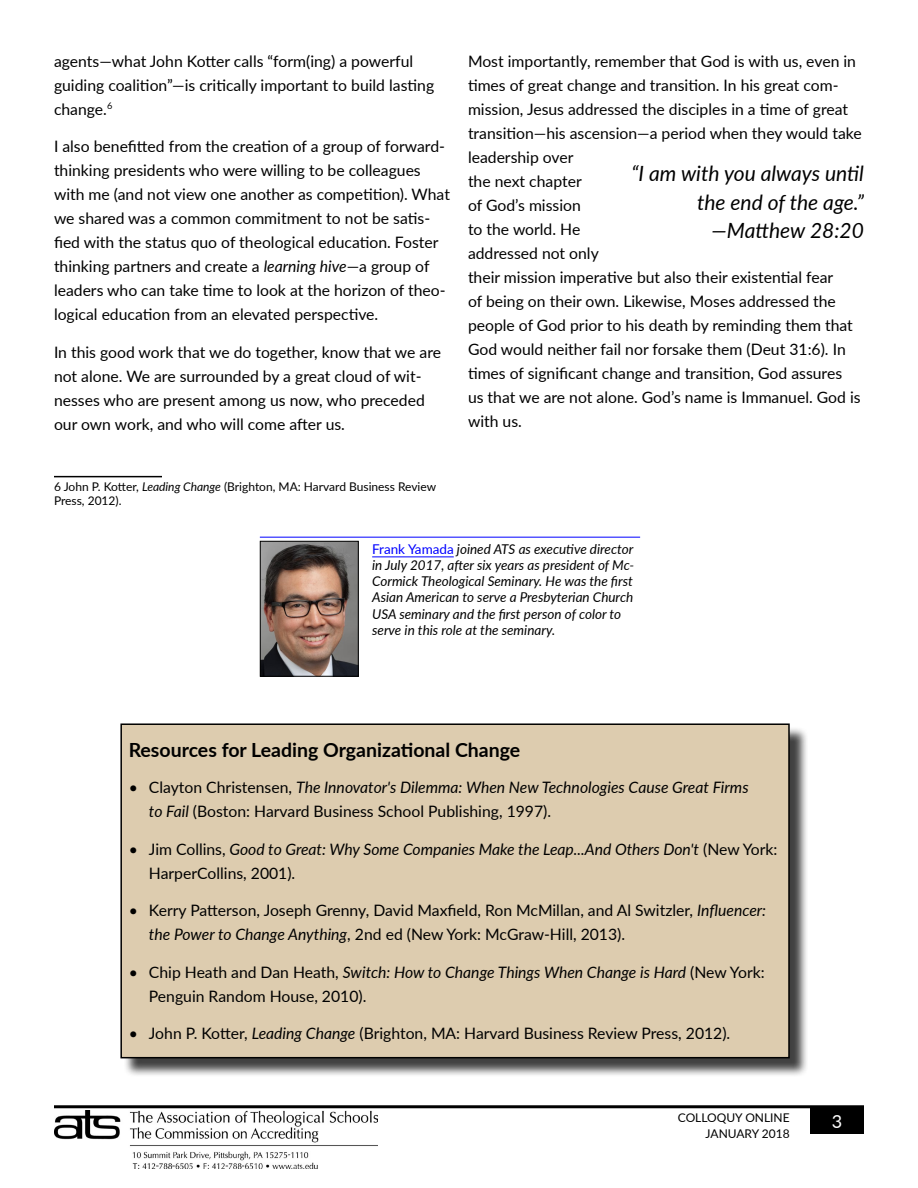
<style>
.page{position:relative;width:918px;height:1188px;background:#fff}
.page>*{position:absolute;margin:0;border:0;box-sizing:border-box;transform-origin:0 0}
.Pull_Quote{font:italic 21px/28.5px "Lato";color:#000;text-align:right}
.Subhead_3{font:700 19.5px "Lato";color:#000}
.t1{font:18px "Lato";color:#fff}
.Body_Text{font:15.75px/24px "Lato";color:#000}
.Body_Text-2{font:italic 15.75px/24px "Lato";color:#000}
.Byline_End_Blurb{font:italic 13.5px/16.2px "Lato";color:#000}
.Footnotes{font:12px/16.5px "Lato";color:#000;text-align:right}
.s1{font-style:italic}
.s2{font-style:normal;color:#00f}
.s3{font-style:normal}
</style>
<div class="page">
<div style="left:810px;top:1107px;width:54px;height:27px;background:#000"></div>
<hr style="left:54px;top:1105px;width:810px;height:3px;background:#000">
<img style="left:54px;top:1110px;width:324px;height:59px">
<hr style="left:54px;top:476px;width:108px;height:1px;background:#000">
<hr style="left:260px;top:537px;width:380px;height:1px;background:#00f">
<hr style="left:372px;top:557px;width:82px;height:1px;background:#00f">
<img style="left:262px;top:543px;width:95px;height:132px">
<div style="left:260px;top:541px;width:99px;height:136px;border:1px solid #000"></div>
<div style="left:123px;top:726px;width:685px;height:351px;background:#000;opacity:.75"></div>
<div style="left:121px;top:724px;width:668px;height:334px;background:#ddccaf"></div>
<div style="left:120px;top:723px;width:670px;height:335px;border:2px solid #000"></div>
<p class="Body_Text" style="left:54px;top:48px;width:382px">agents—what John Kotter calls “form(ing) a powerful guiding coalition”—is critically important to build lasting change.<sup>6</sup></p>
<p class="Body_Text" style="left:54px;top:134px;width:397px">I also benefitted from the creation of a group of forward&shy;thinking presidents who were willing to be colleagues with me (and not view one another as competition). What we shared was a common commitment to not be satis&shy;fied with the status quo of theological education. Foster thinking partners and create a <span class="s1">learning hive</span>—a group of leaders who can take time to look at the horizon of theo&shy;logical education from an elevated perspective.</p>
<p class="Body_Text" style="left:54px;top:339px;width:389px">In this good work that we do together, know that we are not alone. We are surrounded by a great cloud of wit&shy;nesses who are present among us now, who preceded our own work, and who will come after us.</p>
<p class="Body_Text" style="left:468px;top:48px;width:395px">Most importantly, remember that God is with us, even in times of great change and transition. In his great com&shy;mission, Jesus addressed the disciples in a time of great transition—his ascension—a period when they would take leadership over<br>the next chapter<br>of God’s mission<br>to the world. He<br>addressed not only<br>their mission imperative but also their existential fear<br>of being on their own. Likewise, Moses addressed the people of God prior to his death by reminding them that God would neither fail nor forsake them (Deut 31:6). In times of significant change and transition, God assures<br>us that we are not alone. God’s name is Immanuel. God is with us.</p>
<p class="Pull_Quote" style="left:631px;top:158px;width:234px">“I am with you always until the end of the age.” —Matthew 28:20</p>
<p class="Footnotes" style="left:54px;top:479px;width:384px;line-height:14.4px;text-align:left">6 John P. Kotter, <span class="s1">Leading Change</span> (Brighton, MA: Harvard Business Review<br>Press, 2012).</p>
<p class="Byline_End_Blurb" style="left:372px;top:540px;width:264px"><span class="s2">Frank Yamada</span> joined ATS as executive director in July 2017, after six years as president of Mc-Cormick Theological Seminary. He was the first Asian American to serve a Presbyterian Church USA seminary and the first person of color to serve in this role at the seminary.</p>
<p class="Subhead_3" style="left:129px;top:736px;width:393px">Resources for Leading Organizational Change</p>
<p class="Body_Text" style="left:149px;top:775px;width:601px;text-indent:-20px">• Clayton Christensen, <span class="s1">The Innovator's Dilemma: When New Technologies Cause Great Firms to Fail</span> (Boston: Harvard Business School Publishing, 1997).</p>
<p class="Body_Text-2" style="left:149px;top:836px;width:630px;text-indent:-20px"><span class="s3">• Jim Collins,</span> Good to Great: Why Some Companies Make the Leap...And Others Don't <span class="s3">(New York:<br>HarperCollins, 2001).</span></p>
<p class="Body_Text" style="left:149px;top:898px;width:619px;text-indent:-20px">• Kerry Patterson, Joseph Grenny, David Maxfield, Ron McMillan, and Al Switzler, <span class="s1">Influencer: the Power to Change Anything</span>, 2nd ed (New York: McGraw-Hill, 2013).</p>
<p class="Body_Text" style="left:149px;top:959px;width:617px;text-indent:-20px">• Chip Heath and Dan Heath, <span class="s1">Switch: How to Change Things When Change is Hard</span> (New York:<br>Penguin Random House, 2010).</p>
<p class="Body_Text" style="left:129px;top:1021px;width:603px">• John P. Kotter, <span class="s1">Leading Change</span> (Brighton, MA: Harvard Business Review Press, 2012).</p>
<p class="Footnotes" style="left:678px;top:1108px;width:113px">COLLOQUY ONLINE<br>JANUARY 2018</p>
<p class="t1" style="left:832px;top:1108px;width:12px">3</p>
</div>
